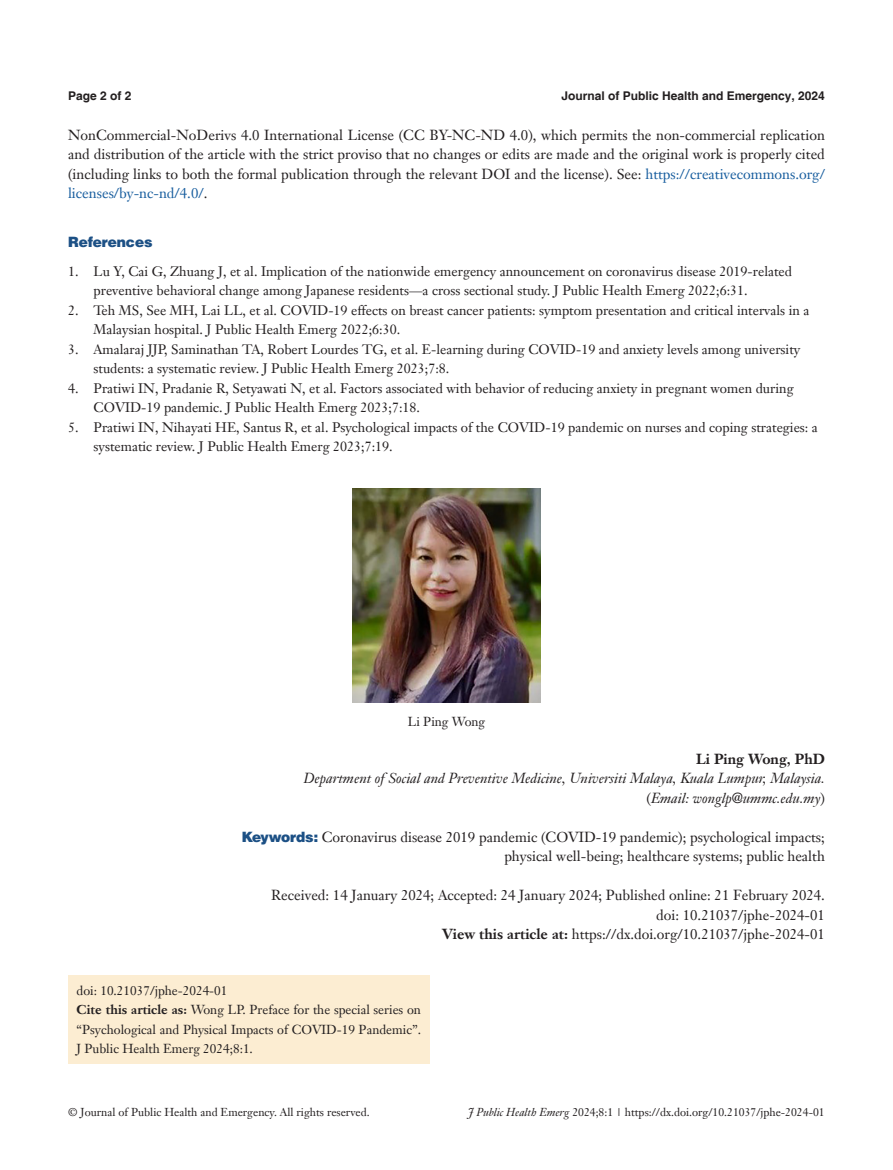
<style>
.page{position:relative;width:893px;height:1170px;background:#fff}
.page>*{position:absolute;margin:0;border:0;box-sizing:border-box;transform-origin:0 0}
.t1{font:14.25px/19.5px "Janson Text LT";color:#231f20;text-align:right}
.t2{font:italic 14.25px/19.5px "Janson Text LT";color:#231f20;text-align:right}
.t3{font:700 14.25px "Janson Text LT";color:#231f20}
.t4{font:900 14.25px "Helvetica";color:#1c5085}
.t5{font:13.5px/19.5px "Janson Text LT";color:#231f20}
.t6{font:12.75px/19.5px "Janson Text LT";color:#231f20}
.t7{font:700 12px "Helvetica";color:#231f20}
.t8{font:11.25px "Janson Text LT";color:#231f20}
.s1{color:#175d9e}
.s2{font-style:normal}
.s3{font-family:"Helvetica AME";color:#1c5085}
.s4{font-weight:700}
.s5{font-style:italic}
</style>
<div class="page">
<div style="left:68px;top:975px;width:361px;height:88px;background:#fcedd2"></div>
<img style="left:352px;top:488px;width:189px;height:214px">
<p class="t7" style="left:68px;top:88px;width:65px">Page 2 of 2</p>
<p class="t7" style="left:561px;top:88px;width:265px">Journal of Public Health and Emergency, 2024</p>
<p class="t1" style="left:68px;top:125px;width:758px;text-align:justify">NonCommercial-NoDerivs 4.0 International License (CC BY-NC-ND 4.0), which permits the non-commercial replication and distribution of the article with the strict proviso that no changes or edits are made and the original work is properly cited (including links to both the formal publication through the relevant DOI and the license). See: <span class="s1">https://creativecommons.org/ licenses/by-nc-nd/4.0/</span>.</p>
<p class="t4" style="left:68px;top:233px;width:86px">References</p>
<p class="t5" style="left:94px;top:261px;width:700px;text-indent:-26px">1. Lu Y, Cai G, Zhuang J, et al. Implication of the nationwide emergency announcement on coronavirus disease 2019-related preventive behavioral change among Japanese residents—a cross sectional study. J Public Health Emerg 2022;6:31.</p>
<p class="t5" style="left:94px;top:300px;width:717px;text-indent:-26px">2. Teh MS, See MH, Lai LL, et al. COVID-19 effects on breast cancer patients: symptom presentation and critical intervals in a<br>Malaysian hospital. J Public Health Emerg 2022;6:30.</p>
<p class="t5" style="left:94px;top:339px;width:708px;text-indent:-26px">3. Amalaraj JJP, Saminathan TA, Robert Lourdes TG, et al. E-learning during COVID-19 and anxiety levels among university students: a systematic review. J Public Health Emerg 2023;7:8.</p>
<p class="t5" style="left:94px;top:378px;width:702px;text-indent:-26px">4. Pratiwi IN, Pradanie R, Setyawati N, et al. Factors associated with behavior of reducing anxiety in pregnant women during<br>COVID-19 pandemic. J Public Health Emerg 2023;7:18.</p>
<p class="t5" style="left:94px;top:417px;width:726px;text-indent:-26px">5. Pratiwi IN, Nihayati HE, Santus R, et al. Psychological impacts of the COVID-19 pandemic on nurses and coping strategies: a systematic review. J Public Health Emerg 2023;7:19.</p>
<p class="t6" style="left:408px;top:711px;width:79px">Li Ping Wong</p>
<p class="t3" style="left:696px;top:749px;width:130px">Li Ping Wong, PhD</p>
<p class="t2" style="left:303px;top:768px;width:523px">Department of Social and Preventive Medicine, Universiti Malaya, Kuala Lumpur, Malaysia. <span class="s2">(</span>Email: wonglp@ummc.edu.my<span class="s2">)</span></p>
<p class="t1" style="left:242px;top:826px;width:585px"><span class="s3">Keywords:</span> Coronavirus disease 2019 pandemic (COVID-19 pandemic); psychological impacts; physical well-being; healthcare systems; public health</p>
<p class="t1" style="left:271px;top:885px;width:555px">Received: 14 January 2024; Accepted: 24 January 2024; Published online: 21 February 2024. doi: 10.21037/jphe-2024-01<br><span class="s4">View this article at:</span> https://dx.doi.org/10.21037/jphe-2024-01</p>
<p class="t6" style="left:77px;top:980px;width:346px">doi: 10.21037/jphe-2024-01<br><span class="s4">Cite this article as:</span> Wong LP. Preface for the special series on “Psychological and Physical Impacts of COVID-19 Pandemic”.<br>J Public Health Emerg 2024;8:1.</p>
<p class="t8" style="left:68px;top:1104px;width:303px">© Journal of Public Health and Emergency. All rights reserved.</p>
<p class="t8" style="left:468px;top:1104px;width:358px"><span class="s5">J Public Health Emerg</span> 2024;8:1 | https://dx.doi.org/10.21037/jphe-2024-01</p>
</div>
